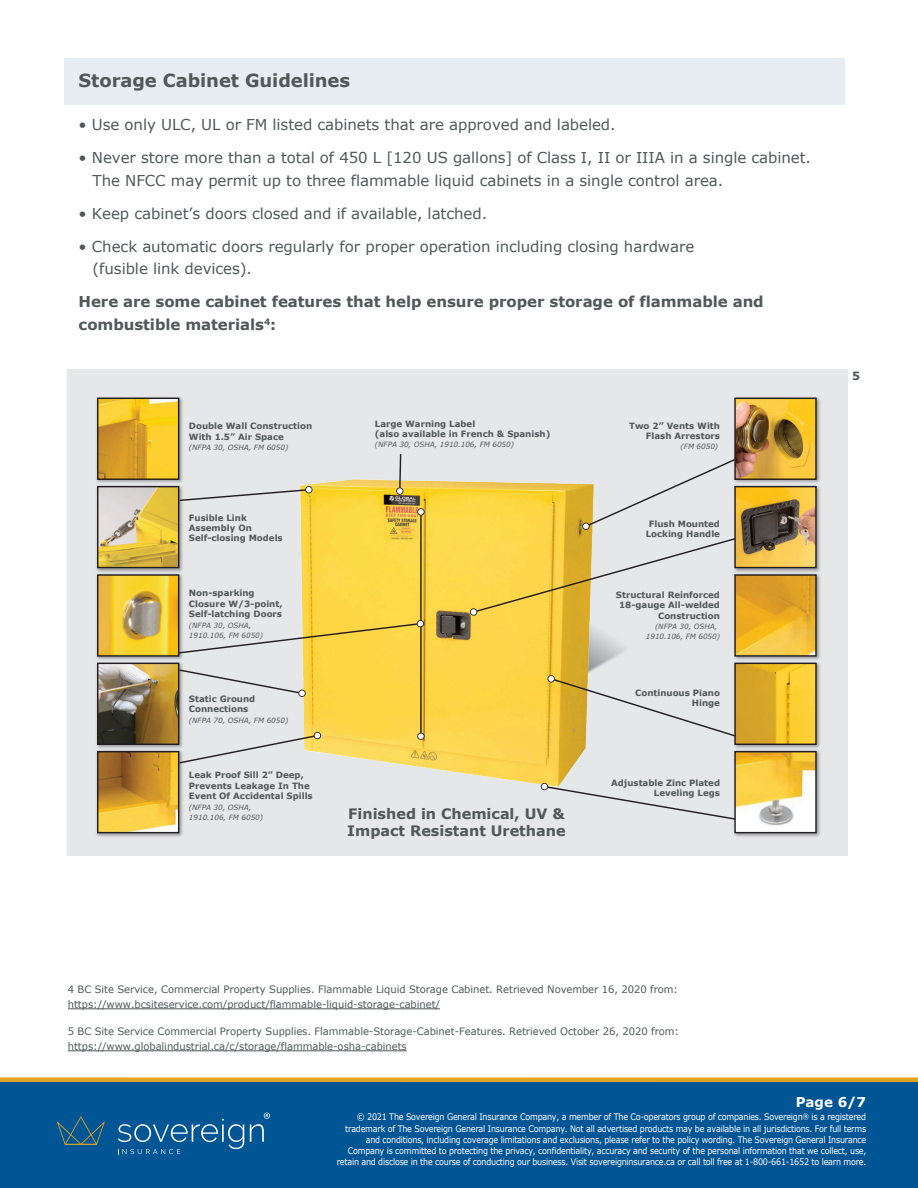
<style>
.page{position:relative;width:918px;height:1188px;background:#fff}
.page>*{position:absolute;margin:0;border:0;box-sizing:border-box;transform-origin:0 0}
.t1{font:700 18px "Verdana";letter-spacing:-.005em;color:#525759}
.t2{font:15px/22.5px "Verdana";letter-spacing:-.005em;color:#525759}
.t3{font:700 15px/22.5px "Verdana";letter-spacing:-.005em;color:#525759}
.t4{font:700 14.4px/17.2px "Verdana";color:#525759}
.t5{font:700 13.5px "Verdana";color:#fff}
.t6{font:700 11.4px "Verdana";color:#525759}
.t7{font:10.2px/15px "Verdana";letter-spacing:-.005em;color:#525759}
.t8{font:9px/11.2px "Verdana";letter-spacing:-.025em;color:#fff;text-align:right;scale:.89 1}
.t9{font:700 8.7px/10.4px "Verdana";color:#525759}
.t10{font:italic 7.2px/10.4px "Verdana";color:#525759}
</style>
<div class="page">
<div style="left:64px;top:58px;width:780px;height:47px;background:#e6eef4"></div>
<hr style="left:68px;top:1009px;width:372px;height:1px;background:#525759">
<hr style="left:68px;top:1051px;width:339px;height:1px;background:#525759">
<div style="left:0;top:1079px;width:918px;height:109px;background:#005594"></div>
<svg style="left:57px;top:1116px;width:48px;height:29px"></svg>
<svg style="left:118px;top:1119px;width:126px;height:35px"></svg>
<svg style="left:250px;top:1113px;width:20px;height:29px"></svg>
<div style="left:0;top:1077px;width:918px;height:5px;background:#e4a323"></div>
<div style="left:67px;top:370px;width:781px;height:486px;background:#e6e7e9"></div>
<img style="left:601px;top:634px;width:24px;height:32px">
<img style="left:300px;top:479px;width:301px;height:305px">
<img style="left:734px;top:397px;width:86px;height:86px">
<img style="left:736px;top:400px;width:79px;height:78px">
<div style="left:734px;top:398px;width:83px;height:82px;border:1px solid #231f20"></div>
<img style="left:737px;top:485px;width:83px;height:86px">
<img style="left:736px;top:488px;width:79px;height:78px">
<div style="left:734px;top:486px;width:83px;height:82px;border:1px solid #231f20"></div>
<img style="left:734px;top:571px;width:86px;height:88px">
<img style="left:736px;top:576px;width:79px;height:79px">
<div style="left:734px;top:574px;width:83px;height:83px;border:1px solid #231f20"></div>
<img style="left:734px;top:659px;width:86px;height:89px">
<img style="left:736px;top:665px;width:79px;height:78px">
<div style="left:734px;top:663px;width:83px;height:82px;border:1px solid #231f20"></div>
<img style="left:734px;top:750px;width:86px;height:87px">
<img style="left:736px;top:753px;width:79px;height:78px">
<div style="left:734px;top:751px;width:83px;height:82px;border:1px solid #231f20"></div>
<img style="left:96px;top:397px;width:87px;height:86px">
<img style="left:99px;top:400px;width:78px;height:78px">
<div style="left:97px;top:398px;width:82px;height:82px;border:1px solid #231f20"></div>
<img style="left:96px;top:485px;width:87px;height:86px">
<img style="left:99px;top:488px;width:78px;height:78px">
<div style="left:97px;top:486px;width:82px;height:82px;border:1px solid #231f20"></div>
<img style="left:96px;top:571px;width:87px;height:88px">
<img style="left:99px;top:576px;width:78px;height:79px">
<div style="left:97px;top:574px;width:82px;height:83px;border:1px solid #231f20"></div>
<img style="left:96px;top:659px;width:87px;height:89px">
<img style="left:99px;top:665px;width:78px;height:78px">
<div style="left:97px;top:663px;width:82px;height:82px;border:1px solid #231f20"></div>
<img style="left:96px;top:750px;width:87px;height:87px">
<img style="left:99px;top:753px;width:78px;height:78px">
<div style="left:97px;top:751px;width:82px;height:82px;border:1px solid #231f20"></div>
<svg style="left:582px;top:458px;width:155px;height:72px"></svg>
<svg style="left:178px;top:486px;width:135px;height:16px"></svg>
<svg style="left:396px;top:454px;width:8px;height:41px"></svg>
<svg style="left:178px;top:668px;width:128px;height:29px"></svg>
<svg style="left:178px;top:732px;width:143px;height:33px"></svg>
<hr style="left:420px;top:512px;width:2px;height:224px;background:#231f20">
<svg style="left:417px;top:733px;width:8px;height:7px"></svg>
<svg style="left:417px;top:508px;width:8px;height:8px"></svg>
<svg style="left:177px;top:620px;width:247px;height:35px"></svg>
<svg style="left:547px;top:675px;width:190px;height:63px"></svg>
<svg style="left:540px;top:783px;width:197px;height:38px"></svg>
<svg style="left:470px;top:537px;width:267px;height:79px"></svg>
<h1 class="t1" style="left:79px;top:68px;width:273px">Storage Cabinet Guidelines</h1>
<h2 class="t2" style="left:79px;top:114px;width:539px">• Use only ULC, UL or FM listed cabinets that are approved and labeled.</h2>
<h2 class="t2" style="left:93px;top:147px;width:720px;text-indent:-14px">• Never store more than a total of 450 L [120 US gallons] of Class I, II or IIIA in a single cabinet.<br>The NFCC may permit up to three flammable liquid cabinets in a single control area.</h2>
<h2 class="t2" style="left:79px;top:202px;width:410px">• Keep cabinet’s doors closed and if available, latched.</h2>
<h2 class="t2" style="left:93px;top:235px;width:603px;text-indent:-14px">• Check automatic doors regularly for proper operation including closing hardware (fusible link devices).</h2>
<h2 class="t3" style="left:79px;top:290px;width:687px">Here are some cabinet features that help ensure proper storage of flammable and combustible materials<sup>4</sup>:</h2>
<p class="t9" style="left:189px;top:421px;width:125px">Double Wall Construction<br>With 1.5” Air Space</p>
<p class="t10" style="left:189px;top:443px;width:101px">(NFPA 30, OSHA, FM 6050)</p>
<p class="t9" style="left:189px;top:512px;width:95px">Fusible Link<br>Assembly On<br>Self-closing Models</p>
<p class="t9" style="left:189px;top:588px;width:95px">Non-sparking<br>Closure W/3-point,<br>Self-latching Doors</p>
<p class="t10" style="left:189px;top:620px;width:76px">(NFPA 30, OSHA,<br>1910.106, FM 6050)</p>
<p class="t9" style="left:189px;top:694px;width:68px">Static Ground<br>Connections</p>
<p class="t10" style="left:189px;top:715px;width:101px">(NFPA 70, OSHA, FM 6050)</p>
<p class="t9" style="left:189px;top:770px;width:125px">Leak Proof Sill 2” Deep,<br>Prevents Leakage In The<br>Event Of Accidental Spills</p>
<p class="t10" style="left:189px;top:802px;width:76px">(NFPA 30, OSHA,<br>1910.106, FM 6050)</p>
<p class="t9" style="left:375px;top:418px;width:177px">Large Warning Label<br>(also available in French &amp; Spanish)</p>
<p class="t10" style="left:375px;top:440px;width:141px">(NFPA 30, OSHA, 1910.106, FM 6050)</p>
<h3 class="t4" style="left:347px;top:805px;width:220px">Finished in Chemical, UV &amp;<br>Impact Resistant Urethane</h3>
<p class="t9" style="left:629px;top:420px;width:92px;text-align:right">Two 2” Vents With<br>Flash Arrestors</p>
<p class="t10" style="left:681px;top:442px;width:39px">(FM 6050)</p>
<p class="t9" style="left:646px;top:519px;width:76px;text-align:center">Flush Mounted<br>Locking Handle</p>
<p class="t9" style="left:616px;top:590px;width:106px;text-align:right">Structural Reinforced<br>18-gauge All-welded<br>Construction</p>
<p class="t10" style="left:646px;top:621px;width:76px;text-indent:9px">(NFPA 30, OSHA,<br>1910.106, FM 6050)</p>
<p class="t9" style="left:635px;top:688px;width:86px;text-align:right">Continuous Piano<br>Hinge</p>
<p class="t9" style="left:611px;top:778px;width:110px;text-align:right">Adjustable Zinc Plated<br>Leveling Legs</p>
<p class="t6" style="left:852px;top:368px;width:10px">5</p>
<p class="t7" style="left:68px;top:982px;width:612px">4 BC Site Service, Commercial Property Supplies. Flammable Liquid Storage Cabinet. Retrieved November 16, 2020 from: https://www.bcsiteservice.com/product/flammable-liquid-storage-cabinet/</p>
<p class="t7" style="left:68px;top:1024px;width:613px">5 BC Site Service Commercial Property Supplies. Flammable-Storage-Cabinet-Features. Retrieved October 26, 2020 from: https://www.globalindustrial.ca/c/storage/flammable-osha-cabinets</p>
<h3 class="t5" style="left:796px;top:1093px;width:72px">Page 6/7</h3>
<p class="t8" style="left:337px;top:1112px;width:597px">© 2021 The Sovereign General Insurance Company, a member of The Co-operators group of companies. Sovereign<sup>®</sup> is a registered trademark of The Sovereign General Insurance Company. Not all advertised products may be available in all jurisdictions. For full terms and conditions, including coverage limitations and exclusions, please refer to the policy wording. The Sovereign General Insurance Company is committed to protecting the privacy, confidentiality, accuracy and security of the personal information that we collect, use, retain and disclose in the course of conducting our business. Visit sovereigninsurance.ca or call toll free at 1-800-661-1652 to learn more.</p>
</div>
